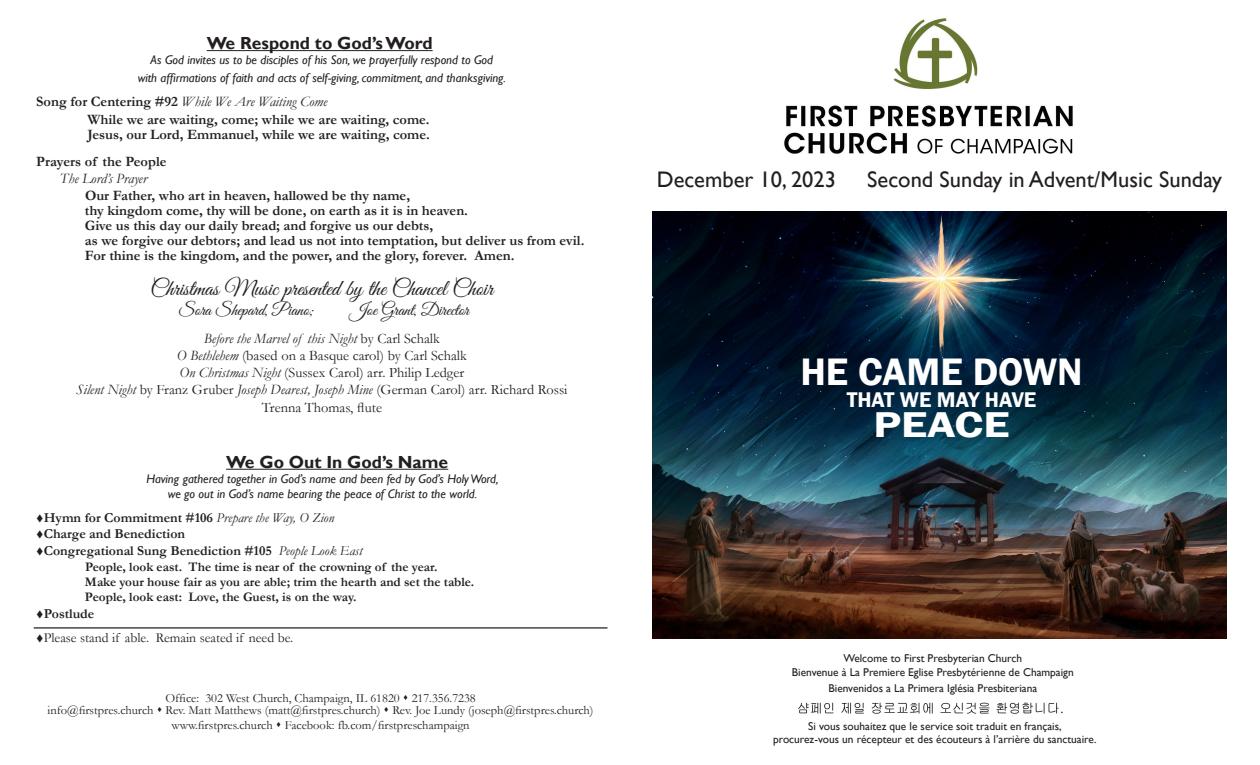
<style>
.page{position:relative;width:1260px;height:765px;background:#fff}
.page>*{position:absolute;margin:0;border:0;box-sizing:border-box;transform-origin:0 0}
.t1{font:600 39.38px "Franklin Gothic";color:#fff}
.t2{font:600 36.88px "Franklin Gothic";color:#fff;scale:1.25 1}
.t3{font:22.5px "Gill Sans";color:#231f20}
.t4{font:22.5px "Great Vibes";color:#231f20}
.t5{font:600 21.88px "Franklin Gothic";color:#fff}
.t6{font:700 17.5px "Gill Sans";color:#231f20}
.t7{font:17.5px "Great Vibes";color:#231f20}
.Body_text{font:700 14.38px "Garamond";color:#231f20}
.t8{font:14.38px "Garamond";color:#231f20}
.t9{font:italic 14.38px "Garamond";color:#231f20}
.Body_text-2{font:700 13.75px "Garamond";color:#231f20}
.t10{font:13.75px "Garamond";color:#231f20}
.t11{font:700 13.12px "Garamond";color:#231f20}
.t12{font:italic 12.5px "Gill Sans";color:#231f20}
.t13{font:12.5px "Garamond";color:#231f20}
.Body_text-3{font:11.38px "Gill Sans";color:#231f20}
.s1{font-weight:700;font-style:normal}
.s2{font-style:normal}
.s3{font-style:italic}
.s4{font-weight:400;font-style:italic}
</style>
<div class="page">
<hr style="left:207px;top:50px;width:226px;height:1px;background:#231f20">
<hr style="left:226px;top:469px;width:222px;height:1px;background:#231f20">
<img style="left:784px;top:18px;width:289px;height:136px">
<img style="left:798px;top:702px;width:265px;height:12px">
<hr style="left:34px;top:627px;width:574px;height:2px;background:#231f20">
<img style="left:652px;top:212px;width:574px;height:427px">
<p class="t6" style="left:207px;top:33px;width:227px">We Respond to God’s Word</p>
<p class="t12" style="left:151px;top:53px;width:344px">As God invites us to be disciples of his Son, we prayerfully respond to God</p>
<p class="t12" style="left:138px;top:70px;width:370px">with affirmations of faith and acts of self-giving, commitment, and thanksgiving.</p>
<p class="t9" style="left:36px;top:92px;width:293px"><span class="s1">Song for Centering #92</span> While We Are Waiting Come</p>
<p class="Body_text" style="left:88px;top:109px;width:344px">While we are waiting, come; while we are waiting, come.</p>
<p class="Body_text" style="left:87px;top:124px;width:344px">Jesus, our Lord, Emmanuel, while we are waiting, come.</p>
<p class="Body_text" style="left:36px;top:151px;width:132px">Prayers of the People</p>
<p class="t9" style="left:60px;top:169px;width:89px">The Lord’s Prayer</p>
<p class="Body_text" style="left:85px;top:186px;width:327px">Our Father, who art in heaven, hallowed be thy name,</p>
<p class="Body_text" style="left:85px;top:201px;width:385px">thy kingdom come, thy will be done, on earth as it is in heaven.</p>
<p class="Body_text" style="left:85px;top:216px;width:350px">Give us this day our daily bread; and forgive us our debts,</p>
<p class="Body_text" style="left:85px;top:231px;width:501px">as we forgive our debtors; and lead us not into temptation, but deliver us from evil.</p>
<p class="Body_text" style="left:85px;top:246px;width:431px">For thine is the kingdom, and the power, and the glory, forever. Amen.</p>
<p class="t4" style="left:150px;top:276px;width:344px">Christmas Music presented by the Chancel Choir</p>
<p class="t7" style="left:179px;top:300px;width:136px">Sora Shepard, Piano;</p>
<p class="t7" style="left:350px;top:300px;width:121px">Joe Grant, Director</p>
<p class="t9" style="left:204px;top:328px;width:238px">Before the Marvel of this Night <span class="s2">by Carl Schalk</span></p>
<p class="t8" style="left:177px;top:346px;width:292px"><span class="s3">O Bethlehem</span> (based on a Basque carol) by Carl Schalk</p>
<p class="t8" style="left:179px;top:363px;width:286px"><span class="s3">On Christmas Night</span> (Sussex Carol) arr. Philip Ledger</p>
<p class="t8" style="left:76px;top:380px;width:493px"><span class="s3">Silent Night</span> by Franz Gruber <span class="s3">Joseph Dearest, Joseph Mine</span> (German Carol) arr. Richard Rossi</p>
<p class="t8" style="left:262px;top:397px;width:122px">Trenna Thomas, flute</p>
<p class="t6" style="left:226px;top:451px;width:224px">We Go Out In God’s Name</p>
<p class="t12" style="left:146px;top:471px;width:354px">Having gathered together in God’s name and been fed by God’s Holy Word,</p>
<p class="t12" style="left:168px;top:486px;width:311px">we go out in God’s name bearing the peace of Christ to the world.</p>
<p class="Body_text-2" style="left:36px;top:508px;width:300px">▼Hymn for Commitment #106 <span class="s4">Prepare the Way, O Zion</span></p>
<p class="Body_text-2" style="left:36px;top:525px;width:150px">▼Charge and Benediction</p>
<p class="Body_text-2" style="left:36px;top:541px;width:328px">▼Congregational Sung Benediction #105 <span class="s4">People Look East</span></p>
<p class="t11" style="left:85px;top:558px;width:354px">People, look east. The time is near of the crowning of the year.</p>
<p class="t11" style="left:85px;top:573px;width:391px">Make your house fair as you are able; trim the hearth and set the table.</p>
<p class="t11" style="left:85px;top:588px;width:273px">People, look east: Love, the Guest, is on the way.</p>
<p class="Body_text-2" style="left:36px;top:604px;width:60px">▼Postlude</p>
<p class="t10" style="left:36px;top:628px;width:258px">▼Please stand if able. Remain seated if need be.</p>
<p class="t13" style="left:165px;top:689px;width:312px">Office: 302 West Church, Champaign, IL 61820 ▲ 217.356.7238</p>
<p class="t13" style="left:48px;top:702px;width:548px">info@firstpres.church ▲ Rev. Matt Matthews (matt@firstpres.church) ▲ Rev. Joe Lundy (joseph@firstpres.church)</p>
<p class="t13" style="left:172px;top:717px;width:300px">www.firstpres.church ▲ Facebook: fb.com/firstpreschampaign</p>
<p class="t3" style="left:657px;top:167px;width:181px">December 10, 2023</p>
<p class="t3" style="left:867px;top:167px;width:356px">Second Sunday in Advent/Music Sunday</p>
<p class="t1" style="left:800px;top:347px;width:284px">HE CAME DOWN</p>
<p class="t5" style="left:847px;top:387px;width:191px">THAT WE MAY HAVE</p>
<p class="t2" style="left:873px;top:402px;width:111px">PEACE</p>
<p class="Body_text-3" style="left:844px;top:652px;width:180px">Welcome to First Presbyterian Church</p>
<p class="Body_text-3" style="left:792px;top:665px;width:283px">Bienvenue à La Premiere Eglise Presbytérienne de Champaign</p>
<p class="Body_text-3" style="left:829px;top:681px;width:210px">Bienvenidos a La Primera Iglésia Presbiteriana</p>
<p class="Body_text-3" style="left:808px;top:719px;width:255px">Si vous souhaitez que le service soit traduit en français,</p>
<p class="Body_text-3" style="left:773px;top:733px;width:325px">procurez-vous un récepteur et des écouteurs à l’arrière du sanctuaire.</p>
</div>
